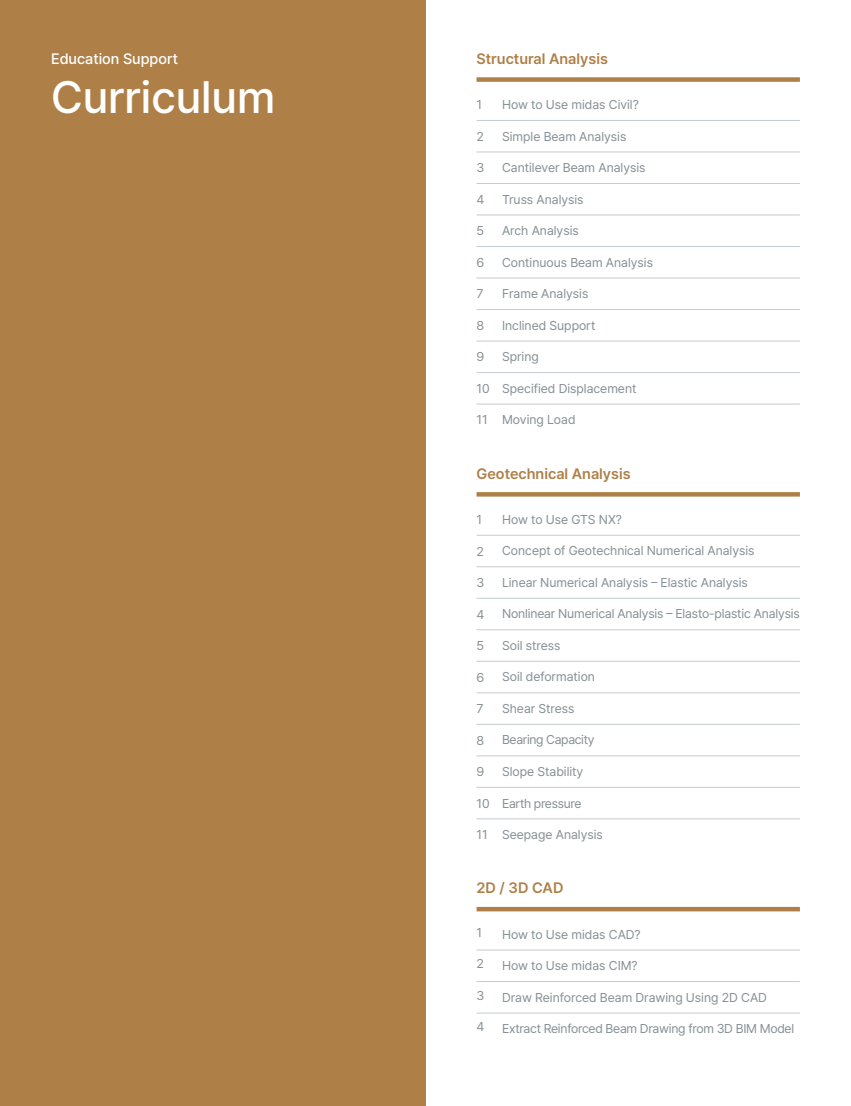
<style>
.page{position:relative;width:851px;height:1106px;background:#fff}
.page>*{position:absolute;margin:0;border:0;box-sizing:border-box;transform-origin:0 0}
.t1{font:500 45px "Pretendard";color:#fff}
.t2{font:600 15px "Pretendard";color:#ae8048}
.t3{font:500 15px "Pretendard";color:#fff}
.t4{font:12.75px "Pretendard";color:#879196}
.t5{font:12.75px "Pretendard";letter-spacing:-.02em;color:#879196}
.t6{font:12.75px "Pretendard";letter-spacing:-.025em;color:#879196}
</style>
<div class="page">
<div style="left:476px;top:77px;width:323px;height:5px;background:#ae8048"></div>
<svg style="left:476px;top:492px;width:323px;height:4px"></svg>
<hr style="left:476px;top:120px;width:323px;height:1px;background:#c5cbcf">
<hr style="left:476px;top:152px;width:323px;height:1px;background:#c5cbcf">
<hr style="left:476px;top:183px;width:323px;height:1px;background:#c5cbcf">
<hr style="left:476px;top:215px;width:323px;height:1px;background:#c5cbcf">
<hr style="left:476px;top:246px;width:323px;height:1px;background:#c5cbcf">
<hr style="left:476px;top:278px;width:323px;height:1px;background:#c5cbcf">
<hr style="left:476px;top:309px;width:323px;height:1px;background:#c5cbcf">
<hr style="left:476px;top:341px;width:323px;height:1px;background:#c5cbcf">
<hr style="left:476px;top:372px;width:323px;height:1px;background:#c5cbcf">
<hr style="left:476px;top:404px;width:323px;height:1px;background:#c5cbcf">
<hr style="left:476px;top:535px;width:323px;height:1px;background:#c5cbcf">
<hr style="left:476px;top:566px;width:323px;height:1px;background:#c5cbcf">
<hr style="left:476px;top:598px;width:323px;height:1px;background:#c5cbcf">
<hr style="left:476px;top:629px;width:323px;height:1px;background:#c5cbcf">
<hr style="left:476px;top:661px;width:323px;height:1px;background:#c5cbcf">
<hr style="left:476px;top:692px;width:323px;height:1px;background:#c5cbcf">
<hr style="left:476px;top:724px;width:323px;height:1px;background:#c5cbcf">
<hr style="left:476px;top:787px;width:323px;height:1px;background:#c5cbcf">
<hr style="left:476px;top:755px;width:323px;height:1px;background:#c5cbcf">
<hr style="left:476px;top:818px;width:323px;height:1px;background:#c5cbcf">
<hr style="left:476px;top:907px;width:323px;height:4px;background:#ae8048">
<hr style="left:476px;top:949px;width:323px;height:1px;background:#c5cbcf">
<hr style="left:476px;top:981px;width:323px;height:1px;background:#c5cbcf">
<hr style="left:476px;top:1012px;width:323px;height:1px;background:#c5cbcf">
<div style="left:0;top:0;width:425px;height:1106px;background:#ae8048"></div>
<p class="t3" style="left:51px;top:48px;width:129px">Education Support</p>
<h1 class="t1" style="left:51px;top:65px;width:226px">Curriculum</h1>
<p class="t2" style="left:476px;top:48px;width:133px">Structural Analysis</p>
<p class="t4" style="left:476px;top:96px;width:7px">1</p>
<p class="t4" style="left:502px;top:96px;width:138px">How to Use midas Civil?</p>
<p class="t4" style="left:476px;top:127px;width:9px">2</p>
<p class="t4" style="left:502px;top:127px;width:126px">Simple Beam Analysis</p>
<p class="t4" style="left:476px;top:159px;width:9px">3</p>
<p class="t4" style="left:502px;top:159px;width:145px">Cantilever Beam Analysis</p>
<p class="t4" style="left:476px;top:190px;width:9px">4</p>
<p class="t4" style="left:502px;top:190px;width:83px">Truss Analysis</p>
<p class="t4" style="left:476px;top:222px;width:9px">5</p>
<p class="t4" style="left:502px;top:222px;width:78px">Arch Analysis</p>
<p class="t4" style="left:476px;top:253px;width:9px">6</p>
<p class="t4" style="left:502px;top:253px;width:152px">Continuous Beam Analysis</p>
<p class="t4" style="left:476px;top:285px;width:9px">7</p>
<p class="t4" style="left:502px;top:285px;width:88px">Frame Analysis</p>
<p class="t4" style="left:476px;top:316px;width:9px">8</p>
<p class="t4" style="left:502px;top:316px;width:95px">Inclined Support</p>
<p class="t4" style="left:476px;top:348px;width:9px">9</p>
<p class="t4" style="left:502px;top:348px;width:38px">Spring</p>
<p class="t4" style="left:476px;top:379px;width:15px">10</p>
<p class="t4" style="left:476px;top:411px;width:13px">11</p>
<p class="t4" style="left:502px;top:379px;width:136px">Specified Displacement</p>
<p class="t4" style="left:502px;top:411px;width:75px">Moving Load</p>
<p class="t2" style="left:476px;top:462px;width:155px">Geotechnical Analysis</p>
<p class="t4" style="left:476px;top:510px;width:7px">1</p>
<p class="t4" style="left:502px;top:510px;width:121px">How to Use GTS NX?</p>
<p class="t4" style="left:476px;top:542px;width:9px">2</p>
<p class="t4" style="left:502px;top:542px;width:254px">Concept of Geotechnical Numerical Analysis</p>
<p class="t4" style="left:476px;top:573px;width:9px">3</p>
<p class="t4" style="left:502px;top:573px;width:247px">Linear Numerical Analysis – Elastic Analysis</p>
<p class="t4" style="left:476px;top:605px;width:9px">4</p>
<p class="t4" style="left:502px;top:605px;width:299px">Nonlinear Numerical Analysis – Elasto-plastic Analysis</p>
<p class="t4" style="left:476px;top:636px;width:9px">5</p>
<p class="t4" style="left:502px;top:636px;width:60px">Soil stress</p>
<p class="t4" style="left:476px;top:668px;width:9px">6</p>
<p class="t4" style="left:502px;top:668px;width:94px">Soil deformation</p>
<p class="t4" style="left:476px;top:699px;width:9px">7</p>
<p class="t4" style="left:502px;top:699px;width:74px">Shear Stress</p>
<p class="t4" style="left:476px;top:731px;width:9px">8</p>
<p class="t6" style="left:502px;top:731px;width:94px">Bearing Capacity</p>
<p class="t4" style="left:476px;top:762px;width:9px">9</p>
<p class="t4" style="left:502px;top:762px;width:83px">Slope Stability</p>
<p class="t4" style="left:476px;top:794px;width:15px">10</p>
<p class="t6" style="left:502px;top:794px;width:81px">Earth pressure</p>
<p class="t4" style="left:476px;top:825px;width:13px">11</p>
<p class="t4" style="left:502px;top:825px;width:102px">Seepage Analysis</p>
<p class="t2" style="left:476px;top:877px;width:88px">2D / 3D CAD</p>
<p class="t4" style="left:476px;top:923px;width:7px">1</p>
<p class="t4" style="left:502px;top:925px;width:140px">How to Use midas CAD?</p>
<p class="t4" style="left:476px;top:954px;width:9px">2</p>
<p class="t4" style="left:476px;top:986px;width:9px">3</p>
<p class="t4" style="left:476px;top:1017px;width:9px">4</p>
<p class="t4" style="left:502px;top:956px;width:137px">How to Use midas CIM?</p>
<p class="t4" style="left:502px;top:988px;width:266px">Draw Reinforced Beam Drawing Using 2D CAD</p>
<p class="t5" style="left:502px;top:1019px;width:293px">Extract Reinforced Beam Drawing from 3D BIM Model</p>
</div>
